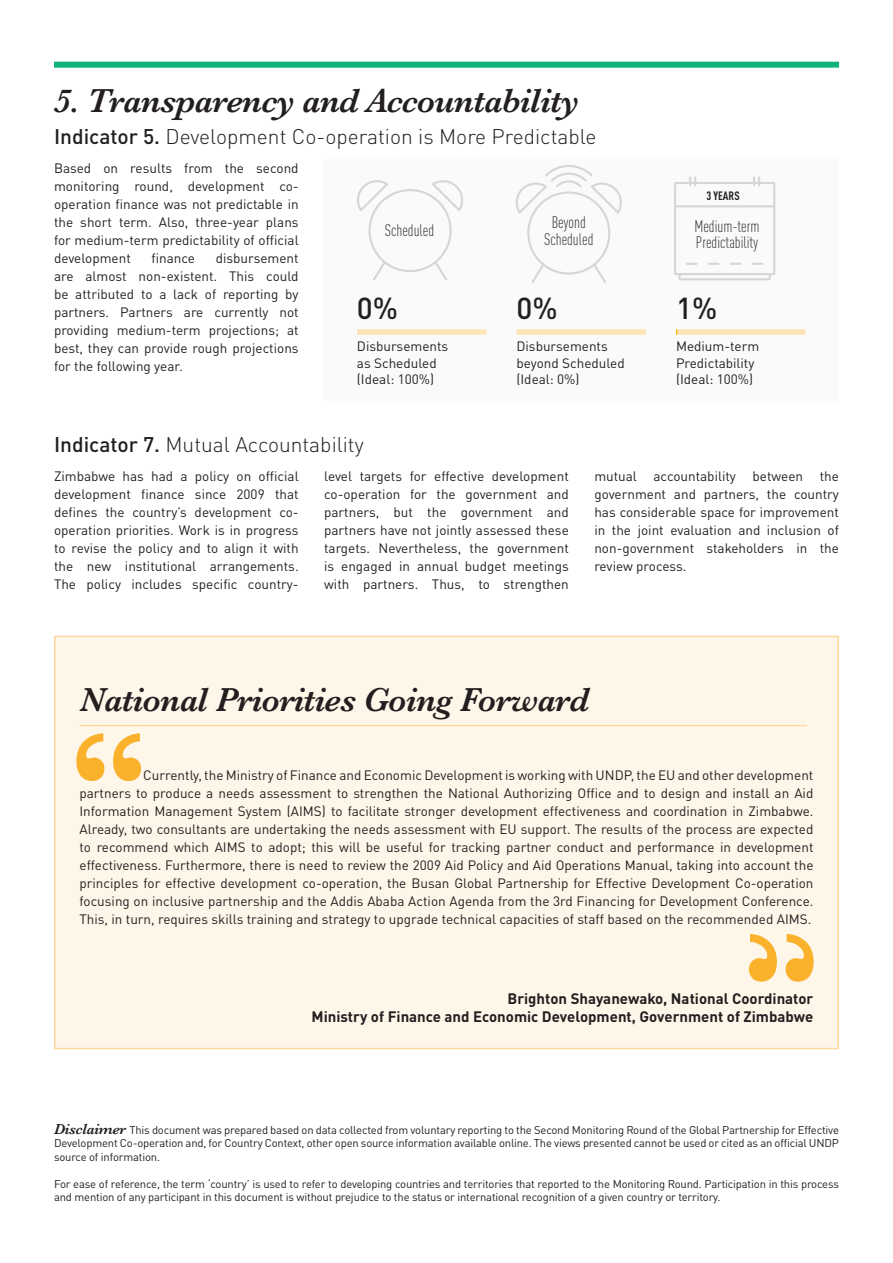
<style>
.page{position:relative;width:893px;height:1263px;background:#fff}
.page>*{position:absolute;margin:0;border:0;box-sizing:border-box;transform-origin:0 0}
.t1{font:700 136.8px "Baskerville";color:#fab22d}
.t2{font:italic 600 34.5px "Baskerville";letter-spacing:-.02em;color:#231f20}
.t3{font:500 30px "DIN Pro";color:#231f20}
.t4{font:300 21px "DIN Pro";color:#231f20}
.t5{font:300 condensed 16.5px "DIN Pro";color:#231f20}
.t6{font:700 15px "DIN Pro";color:#231f20}
.t7{font:13.5px/18px "DIN Pro";color:#231f20;text-align:justify}
.t8{font:700 condensed 12px "DIN Pro";color:#231f20}
.t9{font:11.25px/13.5px "DIN Pro";letter-spacing:-.015em;color:#231f20;text-align:justify}
.s1{font-weight:500}
.s2{font-family:"Baskerville";font-weight:600;font-style:italic;font-size:15px}
</style>
<div class="page">
<div style="left:54px;top:636px;width:785px;height:413px;background:#fef6e9;border:2px solid #fed79d"></div>
<hr style="left:80px;top:725px;width:727px;height:1px;background:#fed79d">
<div style="left:54px;top:62px;width:785px;height:6px;background:#0fb17e"></div>
<div style="left:323px;top:159px;width:516px;height:242px;background:#fafafb"></div>
<div style="left:516px;top:329px;width:130px;height:6px;background:#fee5b8"></div>
<div style="left:676px;top:329px;width:129px;height:6px;background:#fee5b8"></div>
<div style="left:357px;top:329px;width:129px;height:6px;background:#fee5b8"></div>
<svg style="left:357px;top:180px;width:106px;height:101px"></svg>
<svg style="left:515px;top:165px;width:107px;height:118px"></svg>
<svg style="left:674px;top:176px;width:102px;height:105px"></svg>
<p class="t2" style="left:54px;top:78px;width:527px">5. Transparency and Accountability</p>
<p class="t4" style="left:54px;top:120px;width:544px"><span class="s1">Indicator 5.</span> Development Co-operation is More Predictable</p>
<p class="t7" style="left:54px;top:157px;width:246px">Based on results from the second monitoring round, development co&shy;operation finance was not predictable in the short term. Also, three-year plans for medium-term predictability of official development</p>
<p class="t7" style="left:152px;top:247px;width:45px">finance</p>
<p class="t7" style="left:54px;top:247px;width:246px;text-indent:162px">disbursement are almost non-existent. This could be attributed to a lack of reporting by partners. Partners are currently not providing medium-term projections; at best, they can provide rough projections for the following year.</p>
<p class="t5" style="left:385px;top:218px;width:51px">Scheduled</p>
<p class="t5" style="left:552px;top:211px;width:36px">Beyond</p>
<p class="t5" style="left:544px;top:227px;width:51px">Scheduled</p>
<p class="t8" style="left:706px;top:187px;width:35px">3 YEARS</p>
<p class="t5" style="left:694px;top:214px;width:67px">Medium-term</p>
<p class="t5" style="left:696px;top:231px;width:64px">Predictability</p>
<p class="t3" style="left:357px;top:284px;width:43px">0%</p>
<p class="t3" style="left:516px;top:284px;width:43px">0%</p>
<p class="t3" style="left:676px;top:284px;width:43px">1%</p>
<p class="t7" style="left:357px;top:336px;width:93px">Disbursements</p>
<p class="t7" style="left:357px;top:352px;width:81px">as Scheduled</p>
<p class="t7" style="left:357px;top:369px;width:79px">(Ideal: 100%)</p>
<p class="t7" style="left:516px;top:336px;width:93px">Disbursements</p>
<p class="t7" style="left:516px;top:352px;width:110px">beyond Scheduled</p>
<p class="t7" style="left:516px;top:369px;width:65px">(Ideal: 0%)</p>
<p class="t7" style="left:676px;top:336px;width:85px">Medium-term</p>
<p class="t7" style="left:676px;top:352px;width:80px">Predictability</p>
<p class="t7" style="left:676px;top:369px;width:79px">(Ideal: 100%)</p>
<p class="t4" style="left:54px;top:428px;width:311px"><span class="s1">Indicator 7.</span> Mutual Accountability</p>
<p class="t7" style="left:54px;top:466px;width:246px">Zimbabwe has had a policy on official development finance since 2009 that defines the country’s development co&shy;operation priorities. Work is in progress to revise the policy and to align it with the new institutional arrangements.<br>The policy includes specific country-</p>
<p class="t7" style="left:324px;top:466px;width:246px">level targets for effective development co-operation for the government and partners, but the government and partners have not jointly assessed these targets. Nevertheless, the government is engaged in annual budget meetings with partners. Thus, to strengthen</p>
<p class="t7" style="left:594px;top:466px;width:246px">mutual accountability between the government and partners, the country has considerable space for improvement in the joint evaluation and inclusion of non-government stakeholders in the review process.</p>
<p class="t2" style="left:80px;top:677px;width:511px">National Priorities Going Forward</p>
<p class="t1" style="left:68px;top:686px;width:83px">“</p>
<p class="t7" style="left:80px;top:764px;width:735px;text-indent:64px">Currently, the Ministry of Finance and Economic Development is working with UNDP, the EU and other development partners to produce a needs assessment to strengthen the National Authorizing Office and to design and install an Aid Information Management System (AIMS) to facilitate stronger development effectiveness and coordination in Zimbabwe.<br>Already, two consultants are undertaking the needs assessment with EU support. The results of the process are expected to recommend which AIMS to adopt; this will be useful for tracking partner conduct and performance in development effectiveness. Furthermore, there is need to review the 2009 Aid Policy and Aid Operations Manual, taking into account the principles for effective development co-operation, the Busan Global Partnership for Effective Development Co-operation focusing on inclusive partnership and the Addis Ababa Action Agenda from the 3rd Financing for Development Conference.<br>This, in turn, requires skills training and strategy to upgrade technical capacities of staff based on the recommended AIMS.</p>
<p class="t6" style="left:507px;top:986px;width:307px">Brighton Shayanewako, National Coordinator</p>
<p class="t6" style="left:312px;top:1004px;width:503px">Ministry of Finance and Economic Development, Government of Zimbabwe</p>
<p class="t9" style="left:54px;top:1122px;width:786px"><span class="s2">Disclaimer</span> This document was prepared based on data collected from voluntary reporting to the Second Monitoring Round of the Global Partnership for Effective Development Co-operation and, for Country Context, other open source information available online. The views presented cannot be used or cited as an official UNDP source of information.</p>
<p class="t9" style="left:54px;top:1176px;width:786px">For ease of reference, the term ‘country’ is used to refer to developing countries and territories that reported to the Monitoring Round. Participation in this process and mention of any participant in this document is without prejudice to the status or international recognition of a given country or territory.</p>
</div>
